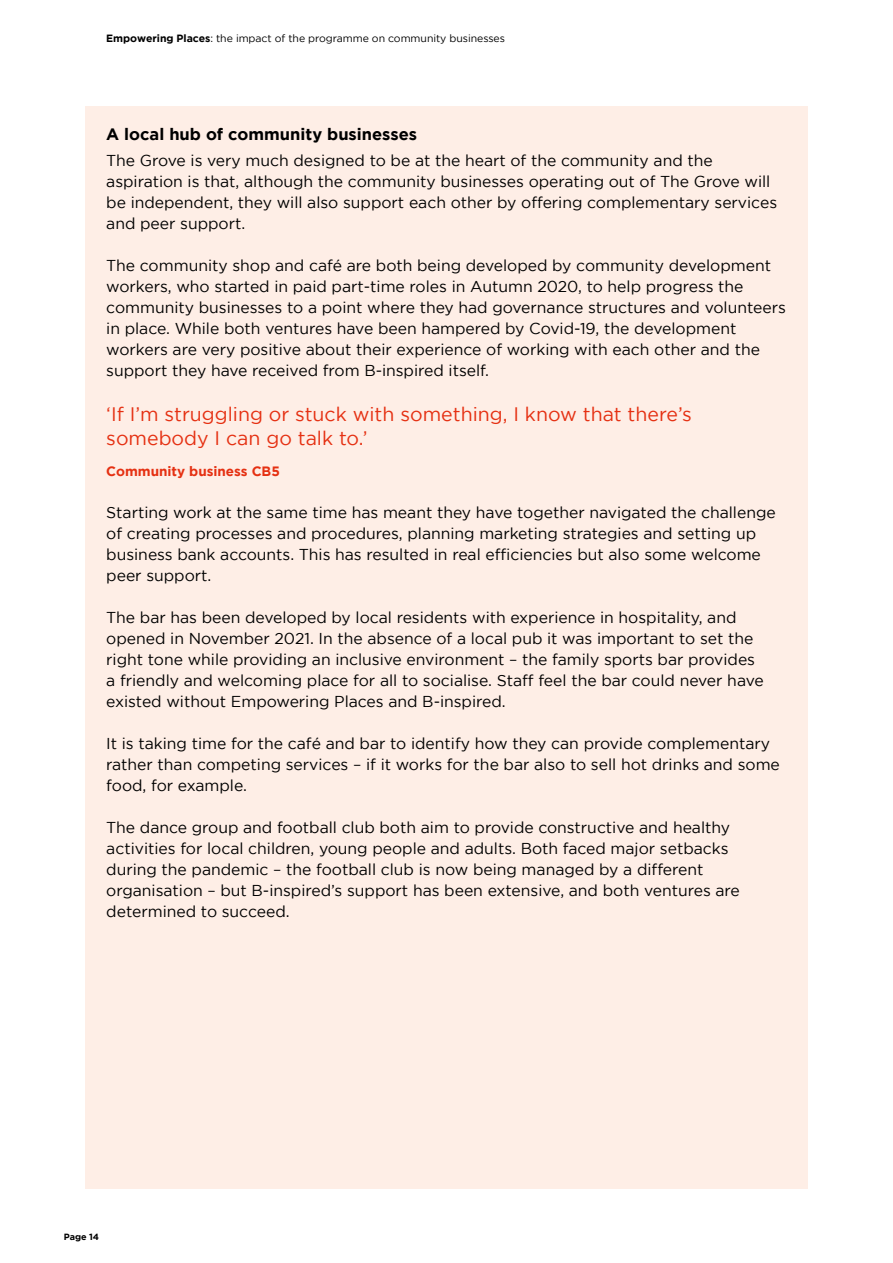
<style>
.page{position:relative;width:893px;height:1263px;background:#fff}
.page>*{position:absolute;margin:0;border:0;box-sizing:border-box;transform-origin:0 0}
.t1{font:19.5px/24px "Gotham";color:#e53012}
.t2{font:700 16.5px "Gotham";color:#000}
.t3{font:15.75px/21px "Gotham";color:#000}
.t4{font:700 13.5px "Gotham";color:#e53012}
.t5{font:10.5px "Gotham";letter-spacing:-.005em;color:#000}
.t6{font:700 9px "Gotham";letter-spacing:-.005em;color:#000}
.s1{font-weight:700}
</style>
<div class="page">
<div style="left:85px;top:106px;width:723px;height:1082px;background:#feeee6"></div>
<p class="t5" style="left:106px;top:32px;width:400px"><span class="s1">Empowering Places</span>: the impact of the programme on community businesses</p>
<p class="t2" style="left:106px;top:124px;width:312px">A local hub of community businesses</p>
<p class="t3" style="left:106px;top:150px;width:672px">The Grove is very much designed to be at the heart of the community and the aspiration is that, although the community businesses operating out of The Grove will be independent, they will also support each other by offering complementary services and peer support.</p>
<p class="t3" style="left:106px;top:255px;width:681px">The community shop and café are both being developed by community development workers, who started in paid part-time roles in Autumn 2020, to help progress the community businesses to a point where they had governance structures and volunteers in place. While both ventures have been hampered by Covid-19, the development workers are very positive about their experience of working with each other and the support they have received from B-inspired itself.</p>
<p class="t1" style="left:106px;top:402px;width:587px">‘If I’m struggling or stuck with something, I know that there’s somebody I can go talk to.’</p>
<p class="t4" style="left:106px;top:464px;width:175px">Community business CB5</p>
<p class="t3" style="left:106px;top:502px;width:671px">Starting work at the same time has meant they have together navigated the challenge of creating processes and procedures, planning marketing strategies and setting up business bank accounts. This has resulted in real efficiencies but also some welcome peer support.</p>
<p class="t3" style="left:106px;top:607px;width:659px">The bar has been developed by local residents with experience in hospitality, and opened in November 2021. In the absence of a local pub it was important to set the right tone while providing an inclusive environment – the family sports bar provides a friendly and welcoming place for all to socialise. Staff feel the bar could never have existed without Empowering Places and B-inspired.</p>
<p class="t3" style="left:106px;top:733px;width:675px">It is taking time for the café and bar to identify how they can provide complementary rather than competing services – if it works for the bar also to sell hot drinks and some food, for example.</p>
<p class="t3" style="left:106px;top:817px;width:635px">The dance group and football club both aim to provide constructive and healthy activities for local children, young people and adults. Both faced major setbacks during the pandemic – the football club is now being managed by a different organisation – but B-inspired’s support has been extensive, and both ventures are determined to succeed.</p>
<p class="t6" style="left:64px;top:1231px;width:37px">Page 14</p>
</div>
